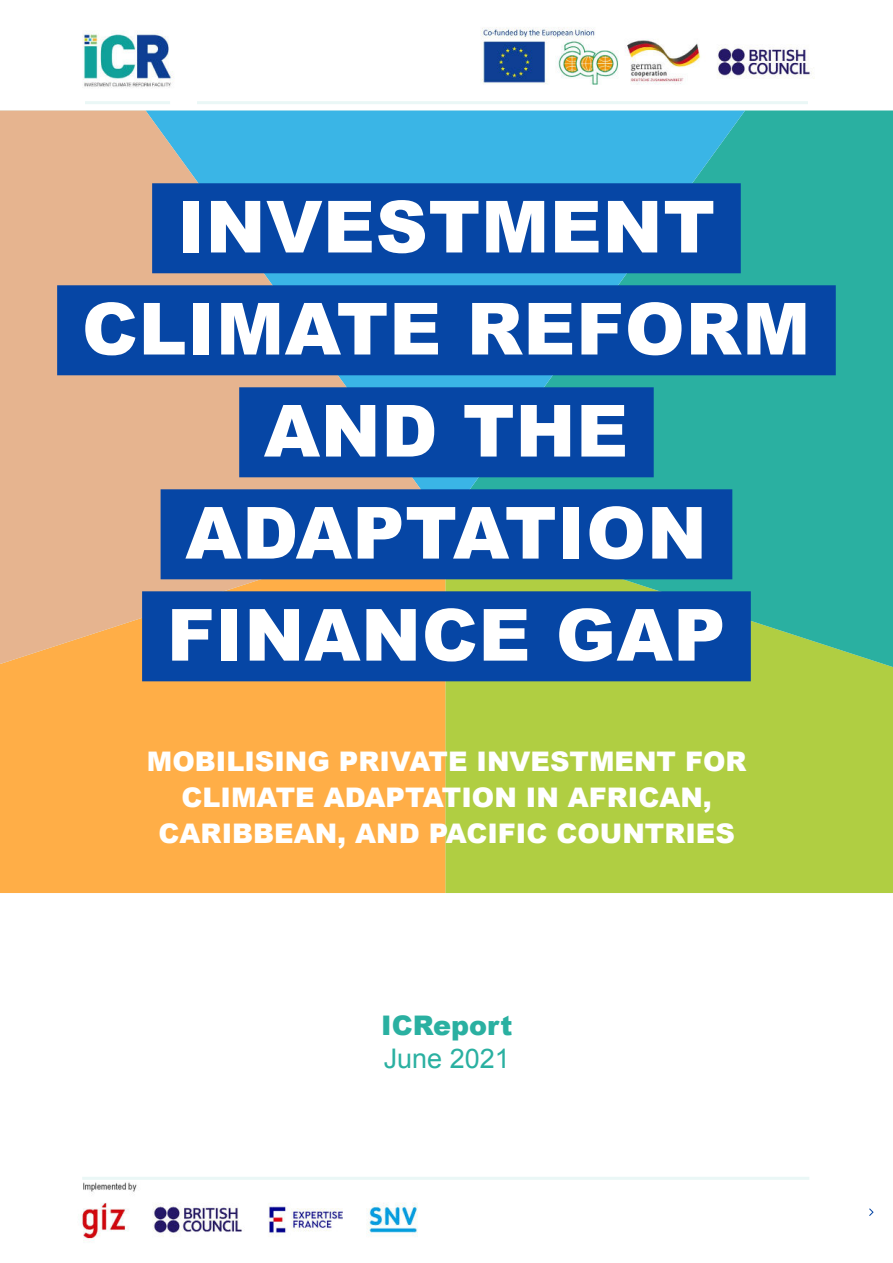
<style>
.page{position:relative;width:893px;height:1263px;background:#fff}
.page>*{position:absolute;margin:0;border:0;box-sizing:border-box;transform-origin:0 0}
.t1{font:900 72px/102px "Arial";letter-spacing:.01em;color:#fff;text-align:center}
.t2{font:900 27px/36px "Arial";color:#fff;text-align:center}
.t3{font:900 27px "Arial";color:#2ab0a1}
.t4{font:27px "Arial";color:#2ab0a1}
</style>
<div class="page">
<img style="left:65px;top:30px;width:153px;height:81px">
<hr style="left:197px;top:101px;width:611px;height:3px;background:#eaf7f6">
<hr style="left:82px;top:1177px;width:727px;height:3px;background:#eaf7f6">
<hr style="left:85px;top:101px;width:85px;height:3px;background:#eaf7f6">
<img style="left:81px;top:1182px;width:337px;height:59px">
<img style="left:481px;top:27px;width:334px;height:58px">
<svg style="left:869px;top:1208px;width:4px;height:8px"></svg>
<div style="left:445px;top:579px;width:448px;height:314px;background:#b0ce42"></div>
<div style="left:0;top:579px;width:445px;height:314px;background:#ffae47"></div>
<svg style="left:446px;top:111px;width:447px;height:556px;background:#33b19a"></svg>
<svg style="left:443px;top:111px;width:302px;height:409px;background:#32b2c8"></svg>
<svg style="left:0;top:111px;width:443px;height:553px;background:#c4b39c"></svg>
<div style="left:152px;top:183px;width:589px;height:90px;background:#0646a5"></div>
<div style="left:57px;top:285px;width:779px;height:90px;background:#0646a5"></div>
<div style="left:239px;top:387px;width:415px;height:90px;background:#0646a5"></div>
<div style="left:161px;top:489px;width:571px;height:90px;background:#0646a5"></div>
<div style="left:142px;top:591px;width:609px;height:90px;background:#0646a5"></div>
<h1 class="t1" style="left:82px;top:181px;width:730px">INVESTMENT<br>CLIMATE REFORM<br>AND THE<br>ADAPTATION<br>FINANCE GAP</h1>
<p class="t2" style="left:147px;top:746px;width:601px">MOBILISING PRIVATE INVESTMENT FOR<br>CLIMATE ADAPTATION IN AFRICAN,<br>CARIBBEAN, AND PACIFIC COUNTRIES</p>
<p class="t3" style="left:381px;top:1014px;width:133px">ICReport</p>
<p class="t4" style="left:384px;top:1046px;width:128px">June 2021</p>
</div>
